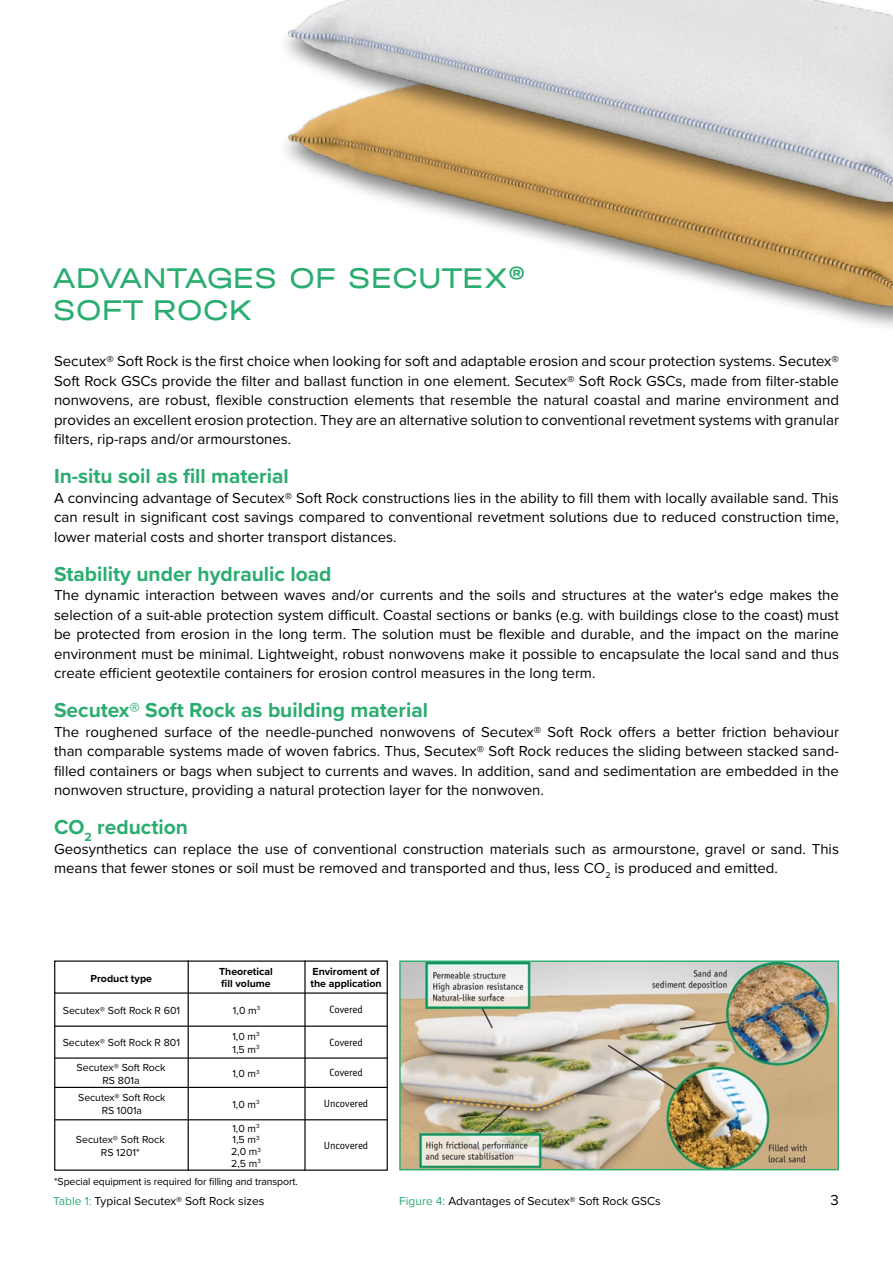
<style>
.page{position:relative;width:893px;height:1263px;background:#fff}
.page>*{position:absolute;margin:0;border:0;box-sizing:border-box;transform-origin:0 0}
.t1{font:30px/31.5px "Halvar Breit";color:#2bad70}
.t2{font:700 21px "Proxima Nova";color:#2bad70}
.t3{font:15px/19.5px "Proxima Nova";color:#000;text-align:justify}
.t4{font:12px "Proxima Nova";color:#000}
.t5{font:10.65px/12.8px "Proxima Nova";color:#000;text-align:center}
.t6{font:700 10.65px/12.8px "Proxima Nova";color:#000}
.t7{font:10.65px "Officina Sans ITC Pro";color:#000}
.t8{font:10.5px "Proxima Nova";letter-spacing:-.01em;color:#000}
.s1{color:#2bad70}
</style>
<div class="page">
<img style="left:518px;top:233px;width:375px;height:94px">
<img style="left:285px;top:0;width:608px;height:233px">
<div style="left:54px;top:960px;width:334px;height:211px;border:1px solid #000"></div>
<img style="left:401px;top:962px;width:436px;height:206px">
<div style="left:399px;top:960px;width:440px;height:210px;border:1px solid #2bad70"></div>
<hr style="left:188px;top:960px;width:1px;height:211px;background:#000">
<hr style="left:304px;top:960px;width:2px;height:211px;background:#000">
<hr style="left:54px;top:992px;width:333px;height:2px;background:#000">
<hr style="left:55px;top:1025px;width:332px;height:2px;background:#000">
<hr style="left:55px;top:1057px;width:333px;height:2px;background:#000">
<hr style="left:55px;top:1119px;width:333px;height:1px;background:#000">
<hr style="left:54px;top:1087px;width:333px;height:1px;background:#000">
<h1 class="t1" style="left:53px;top:261px;width:474px">ADVANTAGES OF SECUTEX®<br>SOFT ROCK</h1>
<p class="t3" style="left:54px;top:351px;width:786px">Secutex® Soft Rock is the first choice when looking for soft and adaptable erosion and scour protection systems. Secutex® Soft Rock GSCs provide the filter and ballast function in one element. Secutex® Soft Rock GSCs, made from filter-stable nonwovens, are robust, flexible construction elements that resemble the natural coastal and marine environment and provides an excellent erosion protection. They are an alternative solution to conventional revetment systems with granular filters, rip-raps and/or armourstones.</p>
<h2 class="t2" style="left:54px;top:460px;width:236px">In-situ soil as fill material</h2>
<p class="t3" style="left:54px;top:487px;width:786px">A convincing advantage of Secutex® Soft Rock constructions lies in the ability to fill them with locally available sand. This can result in significant cost savings compared to conventional revetment solutions due to reduced construction time, lower material costs and shorter transport distances.</p>
<h2 class="t2" style="left:54px;top:558px;width:279px">Stability under hydraulic load</h2>
<p class="t3" style="left:54px;top:585px;width:787px">The dynamic interaction between waves and/or currents and the soils and structures at the water‘s edge makes the selection of a suit-able protection system difficult. Coastal sections or banks (e.g. with buildings close to the coast) must be protected from erosion in the long term. The solution must be flexible and durable, and the impact on the marine environment must be minimal. Lightweight, robust nonwovens make it possible to encapsulate the local sand and thus create efficient geotextile containers for erosion control measures in the long term.</p>
<h2 class="t2" style="left:54px;top:694px;width:376px">Secutex® Soft Rock as building material</h2>
<p class="t3" style="left:54px;top:721px;width:786px">The roughened surface of the needle-punched nonwovens of Secutex® Soft Rock offers a better friction behaviour than comparable systems made of woven fabrics. Thus, Secutex® Soft Rock reduces the sliding between stacked sand&shy;filled containers or bags when subject to currents and waves. In addition, sand and sedimentation are embedded in the nonwoven structure, providing a natural protection layer for the nonwoven.</p>
<h2 class="t2" style="left:54px;top:811px;width:135px">CO<sub>2</sub> reduction</h2>
<p class="t3" style="left:54px;top:838px;width:786px">Geosynthetics can replace the use of conventional construction materials such as armourstone, gravel or sand. This means that fewer stones or soil must be removed and transported and thus, less CO<sub>2</sub> is produced and emitted.</p>
<p class="t6" style="left:91px;top:971px;width:63px">Product type</p>
<p class="t6" style="left:219px;top:964px;width:55px">Theoretical fill volume</p>
<p class="t6" style="left:310px;top:964px;width:73px">Enviroment of the application</p>
<p class="t5" style="left:63px;top:1003px;width:119px">Secutex® Soft Rock R 601</p>
<p class="t5" style="left:63px;top:1036px;width:119px">Secutex® Soft Rock R 801</p>
<p class="t5" style="left:77px;top:1060px;width:91px">Secutex® Soft Rock<br>RS 801a</p>
<p class="t5" style="left:78px;top:1091px;width:89px">Secutex® Soft Rock<br>RS 1001a</p>
<p class="t5" style="left:76px;top:1132px;width:91px">Secutex® Soft Rock<br>RS 1201*</p>
<p class="t7" style="left:329px;top:1003px;width:35px">Covered</p>
<p class="t7" style="left:329px;top:1036px;width:35px">Covered</p>
<p class="t7" style="left:329px;top:1066px;width:35px">Covered</p>
<p class="t7" style="left:324px;top:1097px;width:46px">Uncovered</p>
<p class="t7" style="left:324px;top:1139px;width:46px">Uncovered</p>
<p class="t5" style="left:233px;top:1003px;width:29px">1,0 m<sup>3</sup></p>
<p class="t5" style="left:232px;top:1029px;width:29px;text-align:left">1,0 m<sup>3<br></sup>1,5 m<sup>3</sup></p>
<p class="t5" style="left:232px;top:1067px;width:29px">1,0 m<sup>3</sup></p>
<p class="t5" style="left:232px;top:1097px;width:29px">1,0 m<sup>3</sup></p>
<p class="t5" style="left:231px;top:1122px;width:31px;line-height:11.7px;text-align:left">1,0 m<sup>3<br></sup>1,5 m<sup>3<br></sup>2,0 m<sup>3<br></sup>2,5 m<sup>3</sup></p>
<p class="t8" style="left:54px;top:1173px;width:245px">*Special equipment is required for filling and transport.</p>
<p class="t4" style="left:53px;top:1192px;width:213px"><span class="s1">Table 1:</span> Typical Secutex® Soft Rock sizes</p>
<p class="t4" style="left:399px;top:1192px;width:263px"><span class="s1">Figure 4:</span> Advantages of Secutex® Soft Rock GSCs</p>
<p class="t3" style="left:831px;top:1189px;width:10px">3</p>
</div>
